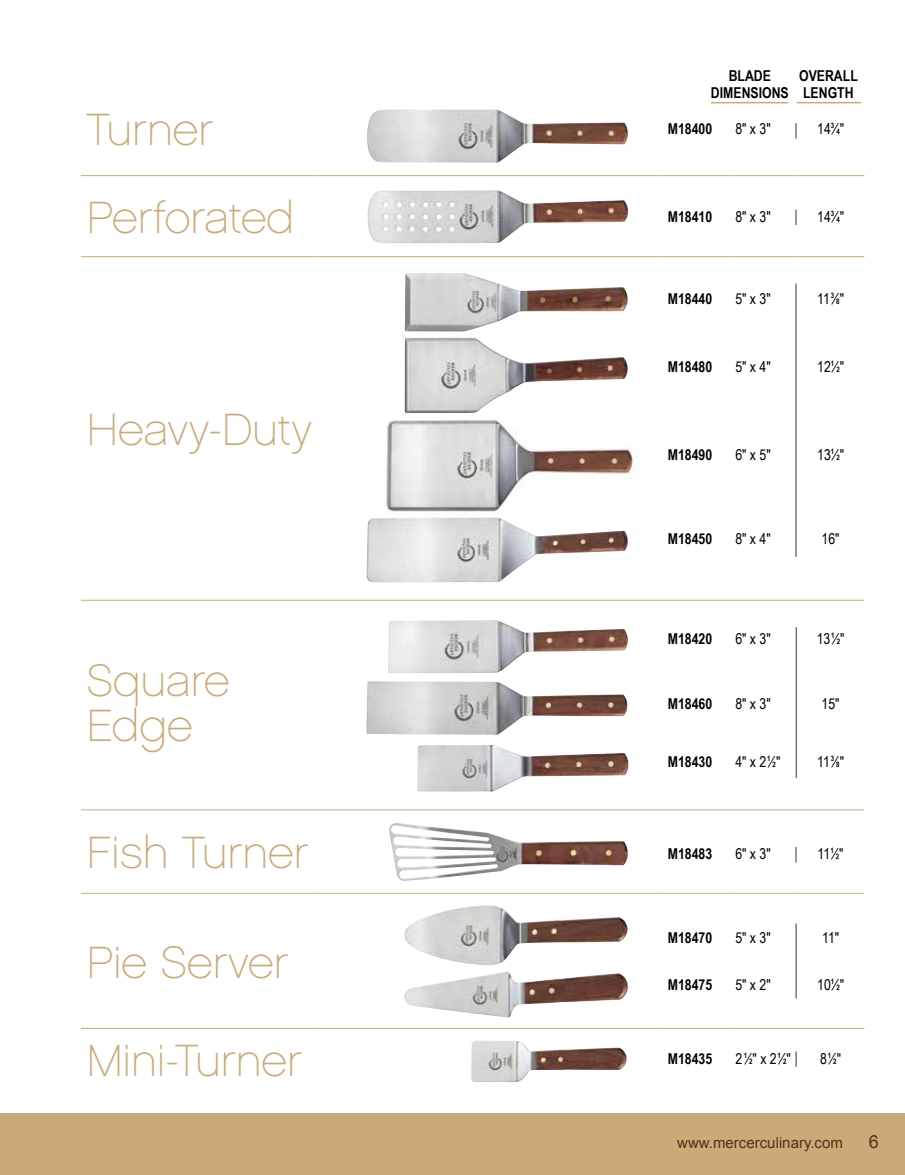
<style>
.page{position:relative;width:905px;height:1175px;background:#fff}
.page>*{position:absolute;margin:0;border:0;box-sizing:border-box;transform-origin:0 0}
.t1{font:45px/45px "Chalet Paris Nineteen Sixty";color:#caaa77}
.t2{font:18px "Arial";color:#54301a}
.t3{font:15px "Arial Narrow";color:#000}
.t4{font:700 15px/16.5px "Arial Narrow";color:#000}
.t5{font:15px "Arial";color:#54301a}
.s1{font-weight:700;font-size:7.5px}
</style>
<div class="page">
<div style="left:0;top:1113px;width:904px;height:61px;background:#caaa77"></div>
<hr style="left:81px;top:809px;width:236px;height:1px;background:#caaa77">
<hr style="left:317px;top:809px;width:344px;height:1px;background:#caaa77">
<hr style="left:661px;top:809px;width:68px;height:1px;background:#caaa77">
<hr style="left:729px;top:809px;width:67px;height:1px;background:#caaa77">
<hr style="left:796px;top:809px;width:68px;height:1px;background:#caaa77">
<hr style="left:81px;top:600px;width:236px;height:1px;background:#caaa77">
<hr style="left:317px;top:600px;width:344px;height:1px;background:#caaa77">
<hr style="left:661px;top:600px;width:68px;height:1px;background:#caaa77">
<hr style="left:729px;top:600px;width:67px;height:1px;background:#caaa77">
<hr style="left:796px;top:600px;width:68px;height:1px;background:#caaa77">
<hr style="left:81px;top:893px;width:236px;height:1px;background:#caaa77">
<hr style="left:317px;top:893px;width:344px;height:1px;background:#caaa77">
<hr style="left:81px;top:1028px;width:236px;height:1px;background:#caaa77">
<hr style="left:317px;top:1028px;width:344px;height:1px;background:#caaa77">
<hr style="left:661px;top:1028px;width:68px;height:1px;background:#caaa77">
<hr style="left:729px;top:1028px;width:67px;height:1px;background:#caaa77">
<hr style="left:796px;top:1028px;width:68px;height:1px;background:#caaa77">
<hr style="left:661px;top:893px;width:68px;height:1px;background:#caaa77">
<hr style="left:729px;top:893px;width:67px;height:1px;background:#caaa77">
<hr style="left:796px;top:893px;width:68px;height:1px;background:#caaa77">
<hr style="left:81px;top:175px;width:236px;height:1px;background:#caaa77">
<hr style="left:317px;top:175px;width:344px;height:1px;background:#caaa77">
<hr style="left:661px;top:175px;width:68px;height:1px;background:#caaa77">
<hr style="left:729px;top:175px;width:67px;height:1px;background:#caaa77">
<hr style="left:796px;top:175px;width:68px;height:1px;background:#caaa77">
<hr style="left:81px;top:256px;width:236px;height:1px;background:#caaa77">
<hr style="left:317px;top:256px;width:344px;height:1px;background:#caaa77">
<hr style="left:661px;top:256px;width:68px;height:1px;background:#caaa77">
<hr style="left:729px;top:256px;width:67px;height:1px;background:#caaa77">
<hr style="left:796px;top:256px;width:68px;height:1px;background:#caaa77">
<img style="left:367px;top:109px;width:261px;height:54px">
<img style="left:367px;top:190px;width:261px;height:53px">
<img style="left:405px;top:273px;width:223px;height:58px">
<img style="left:404px;top:337px;width:224px;height:76px">
<img style="left:386px;top:420px;width:252px;height:92px">
<img style="left:366px;top:517px;width:262px;height:65px">
<img style="left:388px;top:620px;width:240px;height:53px">
<img style="left:366px;top:681px;width:261px;height:54px">
<img style="left:389px;top:823px;width:239px;height:58px">
<img style="left:404px;top:905px;width:223px;height:60px">
<img style="left:471px;top:1040px;width:156px;height:42px">
<hr style="left:796px;top:102px;width:64px;height:1px;background:#caaa77">
<hr style="left:711px;top:102px;width:77px;height:1px;background:#caaa77">
<svg style="left:795px;top:123px;width:1px;height:16px"></svg>
<svg style="left:795px;top:209px;width:1px;height:16px"></svg>
<hr style="left:795px;top:283px;width:1px;height:274px;background:#54301a">
<hr style="left:796px;top:627px;width:1px;height:151px;background:#54301a">
<hr style="left:795px;top:923px;width:1px;height:75px;background:#54301a">
<svg style="left:795px;top:847px;width:1px;height:15px"></svg>
<svg style="left:795px;top:1051px;width:1px;height:15px"></svg>
<img style="left:417px;top:745px;width:211px;height:46px">
<img style="left:404px;top:972px;width:224px;height:46px">
<p class="t4" style="left:711px;top:67px;width:79px;text-align:center">BLADE<br>DIMENSIONS</p>
<p class="t4" style="left:799px;top:67px;width:60px">OVERALL<br>LENGTH</p>
<h1 class="t1" style="left:86px;top:107px;width:128px">Turner</h1>
<p class="t4" style="left:667px;top:119px;width:46px">M18400</p>
<p class="t3" style="left:735px;top:117px;width:37px">8" x 3"</p>
<p class="t3" style="left:817px;top:117px;width:28px">14<sup>3</sup>⁄<span class="s1">4</span>"</p>
<h1 class="t1" style="left:86px;top:195px;width:209px">Perforated</h1>
<p class="t4" style="left:667px;top:207px;width:46px">M18410</p>
<p class="t3" style="left:735px;top:205px;width:37px">8" x 3"</p>
<p class="t3" style="left:817px;top:205px;width:28px">14<sup>3</sup>⁄<span class="s1">4</span>"</p>
<p class="t4" style="left:667px;top:290px;width:46px">M18440</p>
<p class="t3" style="left:735px;top:288px;width:37px">5" x 3"</p>
<p class="t3" style="left:817px;top:288px;width:28px">11<sup>3</sup>⁄<span class="s1">8</span>"</p>
<h1 class="t1" style="left:86px;top:408px;width:227px">Heavy-Duty</h1>
<h1 class="t1" style="left:86px;top:659px;width:145px">Square<br>Edge</h1>
<h1 class="t1" style="left:86px;top:831px;width:224px">Fish Turner</h1>
<h1 class="t1" style="left:86px;top:940px;width:204px">Pie Server</h1>
<p class="t4" style="left:667px;top:357px;width:46px">M18480</p>
<p class="t3" style="left:735px;top:355px;width:37px">5" x 4"</p>
<p class="t3" style="left:817px;top:355px;width:28px">12<sup>1</sup>⁄<span class="s1">2</span>"</p>
<p class="t4" style="left:667px;top:446px;width:46px">M18490</p>
<p class="t3" style="left:735px;top:444px;width:37px">6" x 5"</p>
<p class="t3" style="left:817px;top:444px;width:28px">13<sup>1</sup>⁄<span class="s1">2</span>"</p>
<p class="t4" style="left:667px;top:529px;width:46px">M18450</p>
<p class="t3" style="left:735px;top:527px;width:37px">8" x 4"</p>
<p class="t3" style="left:821px;top:527px;width:20px">16"</p>
<p class="t4" style="left:667px;top:629px;width:46px">M18420</p>
<p class="t3" style="left:735px;top:627px;width:37px">6" x 3"</p>
<p class="t3" style="left:816px;top:627px;width:29px">13<sup>1</sup>⁄<span class="s1">2</span>"</p>
<p class="t4" style="left:667px;top:695px;width:46px">M18460</p>
<p class="t3" style="left:735px;top:693px;width:37px">8" x 3"</p>
<p class="t3" style="left:821px;top:693px;width:20px">15"</p>
<p class="t4" style="left:667px;top:753px;width:46px">M18430</p>
<p class="t3" style="left:735px;top:751px;width:47px">4" x 2<sup>1</sup>⁄<span class="s1">2</span>"</p>
<p class="t3" style="left:817px;top:751px;width:28px">11<sup>3</sup>⁄<span class="s1">8</span>"</p>
<p class="t4" style="left:667px;top:845px;width:46px">M18483</p>
<p class="t3" style="left:735px;top:843px;width:37px">6" x 3"</p>
<p class="t3" style="left:817px;top:843px;width:28px">11<sup>1</sup>⁄<span class="s1">2</span>"</p>
<p class="t4" style="left:667px;top:928px;width:46px">M18470</p>
<p class="t3" style="left:735px;top:926px;width:37px">5" x 3"</p>
<p class="t3" style="left:822px;top:926px;width:19px">11"</p>
<p class="t4" style="left:667px;top:975px;width:46px">M18475</p>
<p class="t3" style="left:735px;top:973px;width:37px">5" x 2"</p>
<p class="t3" style="left:817px;top:973px;width:28px">10<sup>1</sup>⁄<span class="s1">2</span>"</p>
<h1 class="t1" style="left:86px;top:1038px;width:217px">Mini-Turner</h1>
<p class="t4" style="left:667px;top:1050px;width:46px">M18435</p>
<p class="t3" style="left:735px;top:1048px;width:57px">2 <sup>1</sup>⁄<span class="s1">2</span>" x 2<sup>1</sup>⁄<span class="s1">2</span>"</p>
<p class="t3" style="left:820px;top:1048px;width:22px">8<sup>1</sup>⁄<span class="s1">2</span>"</p>
<p class="t5" style="left:677px;top:1132px;width:167px">www.mercerculinary.com</p>
<p class="t2" style="left:868px;top:1129px;width:12px">6</p>
</div>
